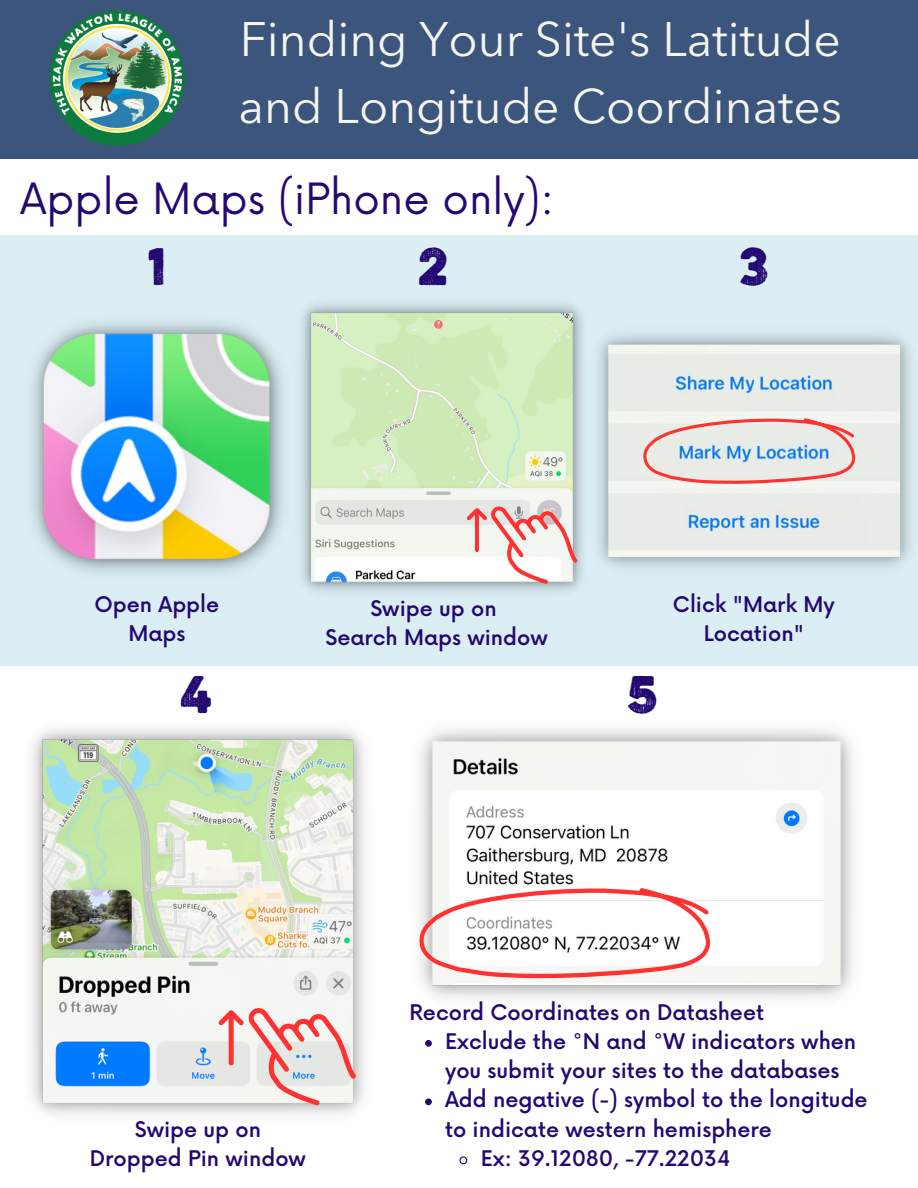
<style>
.page{position:relative;width:918px;height:1188px;background:#fff}
.page>*{position:absolute;margin:0;border:0;box-sizing:border-box;transform-origin:0 0}
.t1{font:48px/66.3px "Avenir Next LT Pro";color:#f5f5ef}
.t2{font:700 47.25px "Eveleth";color:#230871}
.t3{font:42px "Now";color:#230871}
.t4{font:500 21px/29.2px "Now";color:#230871;text-align:center}
</style>
<div class="page">
<div style="left:0;top:236px;width:918px;height:430px;background:#dbeef4"></div>
<img style="left:32px;top:322px;width:251px;height:251px">
<img style="left:301px;top:303px;width:282px;height:289px">
<img style="left:598px;top:334px;width:312px;height:234px">
<img style="left:31px;top:728px;width:334px;height:387px">
<img style="left:419px;top:728px;width:435px;height:271px">
<svg style="left:467px;top:506px;width:111px;height:78px;background:#efd1cf"></svg>
<svg style="left:643px;top:418px;width:213px;height:66px"></svg>
<svg style="left:218px;top:1007px;width:138px;height:99px"></svg>
<svg style="left:419px;top:887px;width:293px;height:91px"></svg>
<div style="left:0;top:0;width:918px;height:159px;background:#3c557c"></div>
<img style="left:49px;top:10px;width:136px;height:136px">
<svg style="left:425px;top:1040px;width:7px;height:7px"></svg>
<svg style="left:425px;top:1098px;width:7px;height:7px"></svg>
<svg style="left:459px;top:1156px;width:9px;height:9px"></svg>
<p class="t1" style="left:239px;top:11px;width:605px">Finding Your Site's Latitude and Longitude Coordinates</p>
<p class="t3" style="left:20px;top:175px;width:535px">Apple Maps (iPhone only):</p>
<p class="t2" style="left:148px;top:230px;width:20px">1</p>
<p class="t2" style="left:418px;top:230px;width:32px">2</p>
<p class="t2" style="left:739px;top:230px;width:31px">3</p>
<p class="t4" style="left:95px;top:591px;width:126px">Open Apple<br>Maps</p>
<p class="t4" style="left:370px;top:595px;width:128px">Swipe up on</p>
<p class="t4" style="left:326px;top:624px;width:224px">Search Maps window</p>
<p class="t2" style="left:180px;top:658px;width:33px">4</p>
<p class="t2" style="left:627px;top:658px;width:32px">5</p>
<p class="t4" style="left:673px;top:591px;width:163px">Click "Mark My<br>Location"</p>
<p class="t4" style="left:90px;top:1116px;width:218px">Swipe up on<br>Dropped Pin window</p>
<p class="t4" style="left:409px;top:999px;width:356px">Record Coordinates on Datasheet</p>
<p class="t4" style="left:445px;top:1028px;width:413px;text-align:left">Exclude the °N and °W indicators when you submit your sites to the databases</p>
<p class="t4" style="left:445px;top:1087px;width:424px;text-align:left">Add negative (-) symbol to the longitude to indicate western hemisphere</p>
<p class="t4" style="left:481px;top:1145px;width:251px">Ex: 39.12080, -77.22034</p>
</div>
